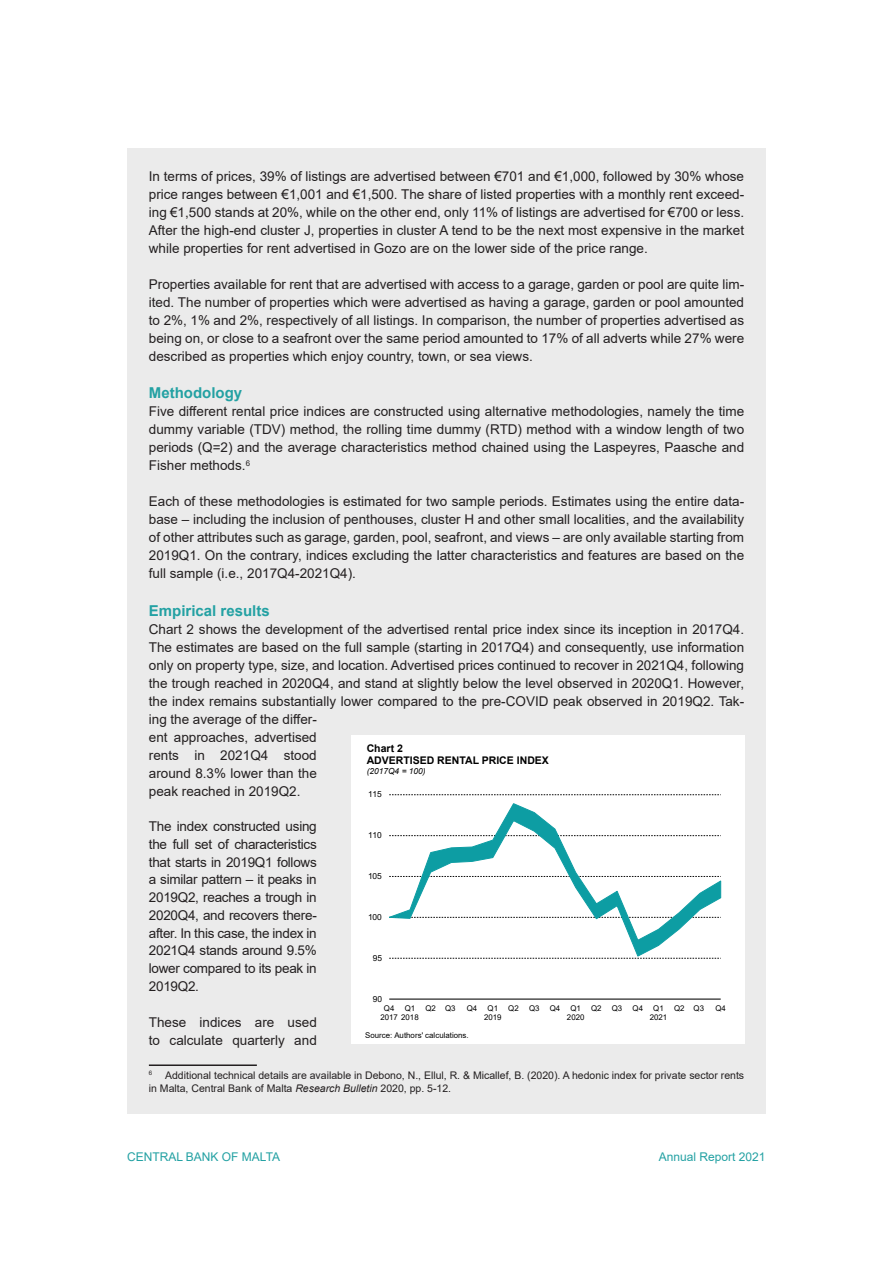
<style>
.page{position:relative;width:893px;height:1263px;background:#fff}
.page>*{position:absolute;margin:0;border:0;box-sizing:border-box;transform-origin:0 0}
.AR_Subhead_Level_1{font:700 15px "Arial";color:#23a1a3}
.AR_Normal_Text{font:13.5px/18px "Arial";color:#231f20;text-align:justify}
.t1{font:12px "Arial";color:#23a1a3}
.AR_Footnote{font:10.5px/13.5px "Arial";color:#231f20}
.t2{font:700 10.5px/12.1px "Arial";color:#000}
.t3{font:8.4px "Arial";color:#000}
.t4{font:italic 8.4px "Arial";color:#000}
.t5{font:7.8px/9px "Arial";color:#000;text-align:center}
.s1{font-style:italic}
</style>
<div class="page">
<div style="left:127px;top:149px;width:638px;height:965px;background:#ebebeb"></div>
<hr style="left:149px;top:1064px;width:108px;height:2px;background:#231f20">
<div style="left:351px;top:735px;width:393px;height:309px;background:#fff"></div>
<svg style="left:389px;top:958px;width:332px;height:1px"></svg>
<svg style="left:389px;top:794px;width:332px;height:1px"></svg>
<svg style="left:389px;top:803px;width:332px;height:154px"></svg>
<hr style="left:389px;top:998px;width:332px;height:1px;background:#000">
<p class="AR_Normal_Text" style="left:149px;top:167px;width:597px">In terms of prices, 39% of listings are advertised between €701 and €1,000, followed by 30% whose price ranges between €1,001 and €1,500. The share of listed properties with a monthly rent exceed&shy;ing €1,500 stands at 20%, while on the other end, only 11% of listings are advertised for €700 or less.<br>After the high-end cluster J, properties in cluster A tend to be the next most expensive in the market while properties for rent advertised in Gozo are on the lower side of the price range.</p>
<p class="AR_Normal_Text" style="left:149px;top:275px;width:597px">Properties available for rent that are advertised with access to a garage, garden or pool are quite lim&shy;ited. The number of properties which were advertised as having a garage, garden or pool amounted to 2%, 1% and 2%, respectively of all listings. In comparison, the number of properties advertised as being on, or close to a seafront over the same period amounted to 17% of all adverts while 27% were described as properties which enjoy country, town, or sea views.</p>
<p class="AR_Subhead_Level_1" style="left:149px;top:382px;width:95px">Methodology</p>
<p class="AR_Normal_Text" style="left:149px;top:402px;width:597px">Five different rental price indices are constructed using alternative methodologies, namely the time dummy variable (TDV) method, the rolling time dummy (RTD) method with a window length of two periods (Q=2) and the average characteristics method chained using the Laspeyres, Paasche and Fisher methods.<sup>6</sup></p>
<p class="AR_Normal_Text" style="left:149px;top:492px;width:597px">Each of these methodologies is estimated for two sample periods. Estimates using the entire data&shy;base – including the inclusion of penthouses, cluster H and other small localities, and the availability of other attributes such as garage, garden, pool, seafront, and views – are only available starting from 2019Q1. On the contrary, indices excluding the latter characteristics and features are based on the full sample (i.e., 2017Q4-2021Q4).</p>
<p class="AR_Subhead_Level_1" style="left:149px;top:600px;width:122px">Empirical results</p>
<p class="AR_Normal_Text" style="left:149px;top:620px;width:597px;text-align:left">Chart 2 shows the development of the advertised rental price index since its inception in 2017Q4.<br>The estimates are based on the full sample (starting in 2017Q4) and consequently, use information only on property type, size, and location. Advertised prices continued to recover in 2021Q4, following the trough reached in 2020Q4, and stand at slightly below the level observed in 2020Q1. However, the index remains substantially lower compared to the pre-COVID peak observed in 2019Q2. Tak&shy;ing the average of the differ-<br>ent approaches, advertised<br>rents in 2021Q4 stood<br>around 8.3% lower than the<br>peak reached in 2019Q2.</p>
<p class="AR_Normal_Text" style="left:149px;top:818px;width:169px">The index constructed using the full set of characteristics that starts in 2019Q1 follows a similar pattern – it peaks in 2019Q2, reaches a trough in 2020Q4, and recovers there&shy;after. In this case, the index in 2021Q4 stands around 9.5% lower compared to its peak in 2019Q2.</p>
<p class="AR_Normal_Text" style="left:149px;top:1013px;width:169px">These indices are used to calculate quarterly and</p>
<p class="AR_Footnote" style="left:149px;top:1068px;width:597px"><sup>6</sup> Additional technical details are available in Debono, N., Ellul, R. &amp; Micallef, B. (2020). A hedonic index for private sector rents in Malta, Central Bank of Malta <span class="s1">Research Bulletin</span> 2020, pp. 5-12.</p>
<p class="t2" style="left:367px;top:742px;width:184px">Chart 2<br>ADVERTISED RENTAL PRICE INDEX</p>
<p class="t4" style="left:367px;top:765px;width:61px">(2017Q4 = 100)</p>
<p class="t3" style="left:368px;top:789px;width:15px">115</p>
<p class="t3" style="left:368px;top:829px;width:15px">110</p>
<p class="t3" style="left:368px;top:870px;width:15px">105</p>
<p class="t3" style="left:368px;top:911px;width:15px">100</p>
<p class="t3" style="left:373px;top:952px;width:11px">95</p>
<p class="t3" style="left:373px;top:993px;width:11px">90</p>
<p class="t5" style="left:380px;top:1004px;width:40px;text-align:left;text-indent:4px">Q4<br>2017 2018</p>
<p class="t5" style="left:405px;top:1004px;width:12px">Q1</p>
<p class="t5" style="left:425px;top:1004px;width:32px">Q2 Q3</p>
<p class="t5" style="left:467px;top:1004px;width:12px">Q4</p>
<p class="t5" style="left:484px;top:1004px;width:19px">Q1<br>2019</p>
<p class="t5" style="left:508px;top:1004px;width:12px">Q2</p>
<p class="t5" style="left:529px;top:1004px;width:12px">Q3</p>
<p class="t5" style="left:550px;top:1004px;width:12px">Q4</p>
<p class="t5" style="left:567px;top:1004px;width:19px">Q1<br>2020</p>
<p class="t5" style="left:591px;top:1004px;width:12px">Q2</p>
<p class="t5" style="left:612px;top:1004px;width:12px">Q3</p>
<p class="t5" style="left:633px;top:1004px;width:12px">Q4</p>
<p class="t5" style="left:650px;top:1004px;width:19px">Q1<br>2021</p>
<p class="t5" style="left:674px;top:1004px;width:32px">Q2 Q3</p>
<p class="t5" style="left:715px;top:1004px;width:12px">Q4</p>
<p class="t5" style="left:365px;top:1031px;width:105px">Source: Authors' calculations.</p>
<p class="t1" style="left:127px;top:1149px;width:155px">CENTRAL BANK OF MALTA</p>
<p class="t1" style="left:659px;top:1149px;width:108px">Annual Report 2021</p>
</div>
